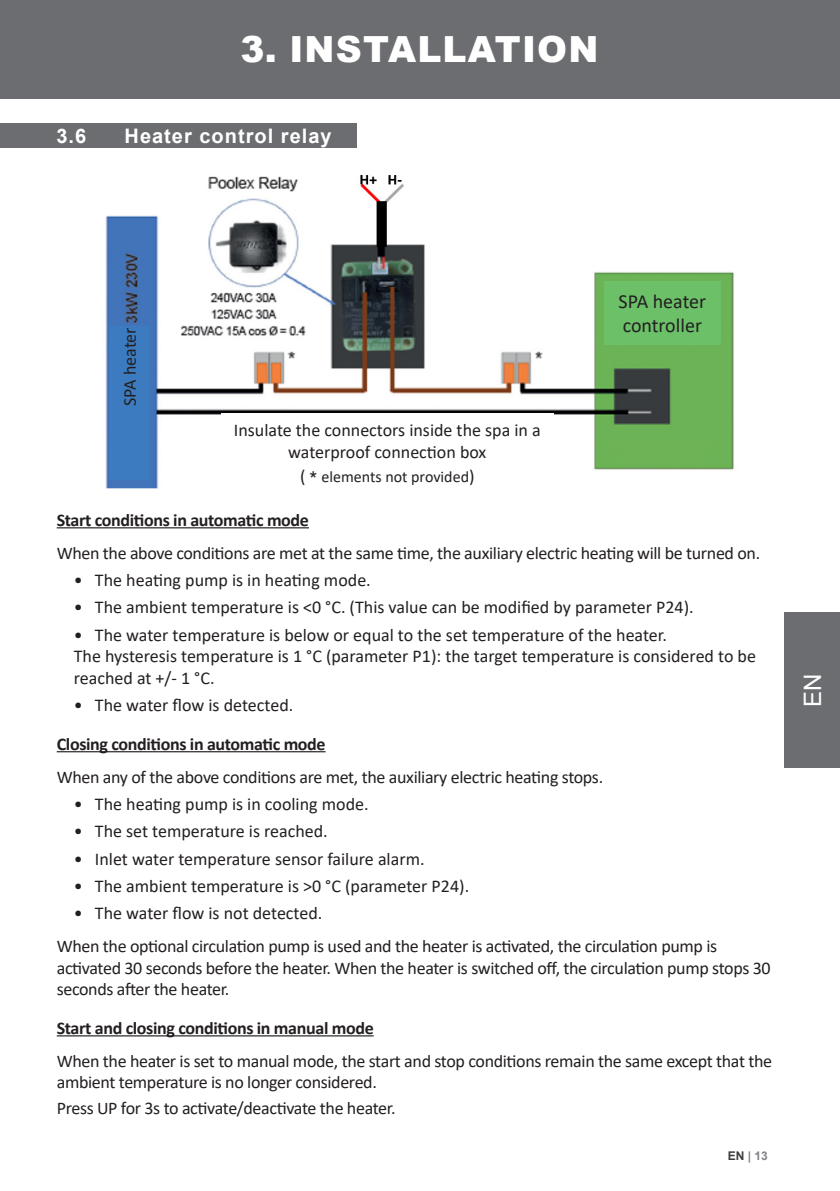
<style>
.page{position:relative;width:840px;height:1191px;background:#fff}
.page>*{position:absolute;margin:0;border:0;box-sizing:border-box;transform-origin:0 0}
.TITRE_Black{font:900 36px "Arial";letter-spacing:.035em;color:#fff}
.t1{font:24px "Arial";color:#fff}
.t2{font:700 20px "Arial";letter-spacing:.05em;color:#fff}
.t3{font:20px/24px "Calibri";color:#231f20}
.t4{font:18px/21.6px "Calibri";color:#231f20}
.text_simpl{font:17.8px/21.6px "Calibri";letter-spacing:-.02em;color:#231f20}
.t5{font:700 17.8px "Calibri";letter-spacing:-.02em;color:#231f20}
.t6{font:16px "Calibri";color:#231f20}
.t7{font:700 12px "Arial";color:#808285}
.s1{font-size:18px}
.s2{font-family:"Arial";font-size:20px}
.s3{color:#3e3e3f}
</style>
<div class="page">
<div style="left:0;top:0;width:839px;height:98px;background:#6c6d70"></div>
<div style="left:784px;top:613px;width:55px;height:155px;background:#6c6d70"></div>
<div style="left:0;top:123px;width:356px;height:25px;background:#6c6d70"></div>
<img style="left:105px;top:175px;width:629px;height:314px">
<hr style="left:57px;top:527px;width:252px;height:1px;background:#231f20">
<hr style="left:57px;top:751px;width:268px;height:1px;background:#231f20">
<hr style="left:57px;top:1035px;width:316px;height:1px;background:#231f20">
<div style="left:603px;top:281px;width:117px;height:63px;background:#6bc068"></div>
<div style="left:109px;top:326px;width:40px;height:153px;background:#3c7bbf"></div>
<div style="left:221px;top:414px;width:332px;height:76px;background:#fff"></div>
<p class="TITRE_Black" style="left:240px;top:23px;width:359px">3. INSTALLATION</p>
<p class="t2" style="left:56px;top:122px;width:31px">3.6</p>
<p class="t2" style="left:124px;top:122px;width:208px">Heater control relay</p>
<p class="t4" style="left:119px;top:406px;width:80px;rotate:-90deg">SPA heater</p>
<p class="t4" style="left:234px;top:419px;width:308px;text-align:center">Insulate the connectors inside the spa in a waterproof connection box</p>
<p class="t6" style="left:300px;top:465px;width:176px"><span class="s1">(</span> <span class="s2">*</span> elements not provided<span class="s1">)</span></p>
<p class="t3" style="left:618px;top:289px;width:89px">SPA heater controller</p>
<p class="t5" style="left:57px;top:507px;width:254px">Start conditions in automatic mode</p>
<p class="text_simpl" style="left:57px;top:541px;width:704px">When the above conditions are met at the same time, the auxiliary electric heating will be turned on.</p>
<p class="t4" style="left:74px;top:569px;width:298px">• The heating pump is in heating mode.</p>
<p class="t4" style="left:74px;top:596px;width:621px">• The ambient temperature is &lt;0 °C. (This value can be modified by parameter P24).</p>
<p class="t4" style="left:74px;top:623px;width:683px">• The water temperature is below or equal to the set temperature of the heater.<br>The hysteresis temperature is 1 °C (parameter P1): the target temperature is considered to be reached at +/- 1 °C.</p>
<p class="t4" style="left:74px;top:694px;width:221px">• The water flow is detected.</p>
<p class="t5" style="left:57px;top:731px;width:270px">Closing conditions in automatic mode</p>
<p class="text_simpl" style="left:57px;top:765px;width:547px">When any of the above conditions are met, the auxiliary electric heating stops.</p>
<p class="t4" style="left:74px;top:792px;width:296px">• The heating pump is in cooling mode.</p>
<p class="t4" style="left:74px;top:820px;width:255px">• The set temperature is reached.</p>
<p class="t4" style="left:74px;top:847px;width:352px">• Inlet water temperature sensor failure alarm.</p>
<p class="t4" style="left:74px;top:874px;width:397px">• The ambient temperature is &gt;0 °C (parameter P24).</p>
<p class="t4" style="left:74px;top:902px;width:250px">• The water flow is not detected.</p>
<p class="text_simpl" style="left:57px;top:935px;width:715px">When the optional circulation pump is used and the heater is activated, the circulation pump is activated 30 seconds before the heater. When the heater is switched off, the circulation pump stops 30 seconds after the heater.</p>
<p class="t5" style="left:57px;top:1015px;width:318px">Start and closing conditions in manual mode</p>
<p class="text_simpl" style="left:57px;top:1049px;width:716px">When the heater is set to manual mode, the start and stop conditions remain the same except that the ambient temperature is no longer considered.</p>
<p class="text_simpl" style="left:57px;top:1097px;width:340px">Press UP for 3s to activate/deactivate the heater.</p>
<p class="t7" style="left:727px;top:1147px;width:42px"><span class="s3">EN</span> | 13</p>
<h2 class="t1" style="left:795px;top:707px;width:35px;rotate:-90deg">EN</h2>
</div>
